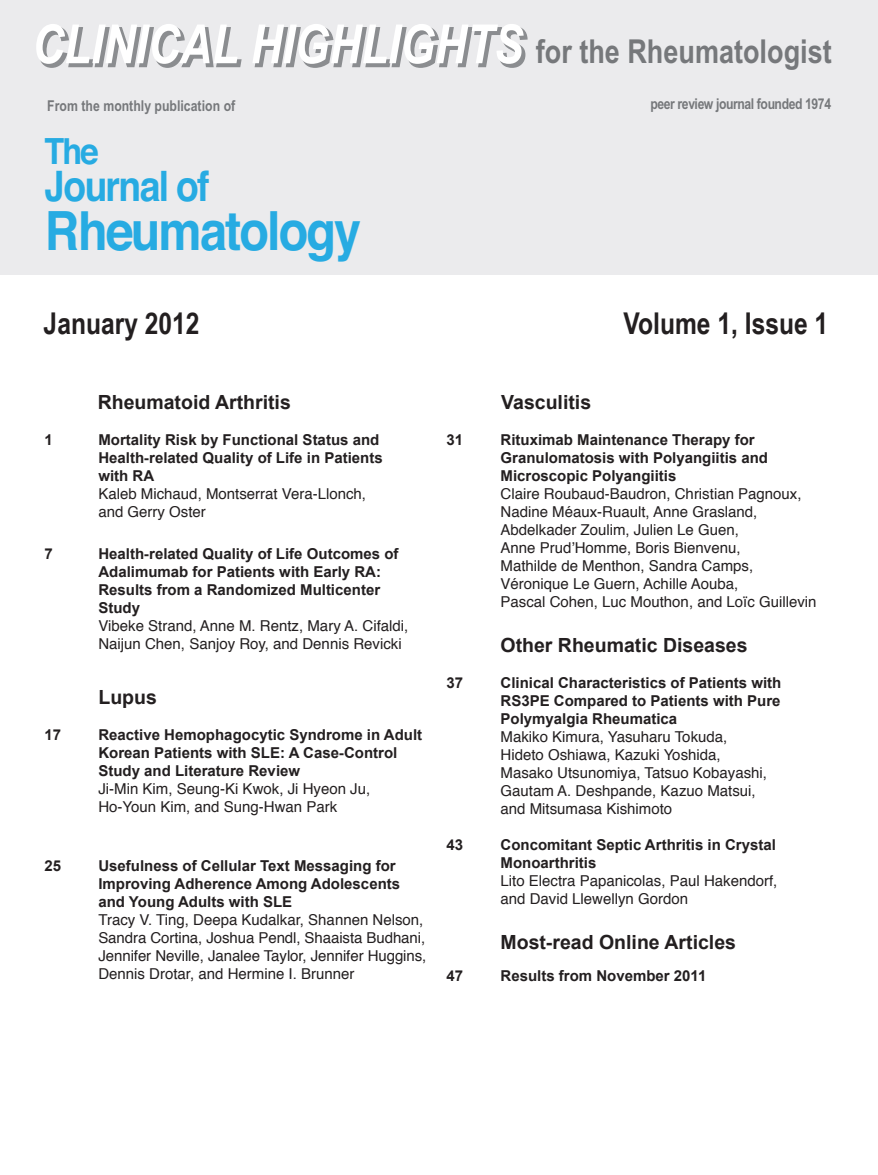
<style>
.page{position:relative;width:878px;height:1175px;background:#fff}
.page>*{position:absolute;margin:0;border:0;box-sizing:border-box;transform-origin:0 0}
.t1{font:700 54px "Helvetica";letter-spacing:-.04em;color:#27abe2;scale:.9 1}
.t2{font:700 42px "Helvetica";letter-spacing:-.045em;color:#27abe2;scale:.89 1}
.t3{font:700 36px "Helvetica";color:#27abe2;scale:.9 1}
.t4{font:700 33px "Arial Narrow";color:#76787b}
.t5{font:700 30px "Arial Narrow";color:#231f20}
.t6{font:700 19.5px "Arial";color:#231f20}
.t7{font:15px/18px "Helvetica";color:#231f20}
.t8{font:700 15px/18px "Arial";color:#231f20}
.t9{font:700 15px "Arial Narrow";letter-spacing:.005em;color:#76787b}
.t10{font:700 14.85px "Arial Narrow";letter-spacing:-.03em;color:#76787b}
.s1{font-style:italic;font-size:54px;color:#fff}
</style>
<div class="page">
<div style="left:0;top:0;width:878px;height:275px;background:#ebebed"></div>
<svg style="left:38px;top:26px;width:204px;height:42px"></svg>
<svg style="left:254px;top:26px;width:274px;height:42px"></svg>
<h3 class="t4" style="left:32px;top:32px;width:801px"><span class="s1">CLINICAL HIGHLIGHTS</span> for the Rheumatologist</h3>
<p class="t9" style="left:47px;top:97px;width:189px">From the monthly publication of</p>
<h3 class="t3" style="left:45px;top:122px;width:61px">The</h3>
<h2 class="t2" style="left:44px;top:153px;width:187px">Journal of</h2>
<h1 class="t1" style="left:45px;top:187px;width:353px">Rheumatology</h1>
<p class="t10" style="left:650px;top:95px;width:182px">peer review journal founded 1974</p>
<h3 class="t5" style="left:44px;top:306px;width:157px">January 2012</h3>
<h3 class="t5" style="left:623px;top:306px;width:206px">Volume 1, Issue 1</h3>
<h3 class="t6" style="left:98px;top:391px;width:195px">Rheumatoid Arthritis</h3>
<p class="t8" style="left:44px;top:431px;width:10px">1</p>
<p class="t8" style="left:98px;top:431px;width:286px">Mortality Risk by Functional Status and<br>Health-related Quality of Life in Patients with RA</p>
<p class="t7" style="left:98px;top:486px;width:269px">Kaleb Michaud, Montserrat Vera-Llonch, and Gerry Oster</p>
<p class="t8" style="left:44px;top:545px;width:10px">7</p>
<p class="t8" style="left:98px;top:545px;width:302px">Health-related Quality of Life Outcomes of<br>Adalimumab for Patients with Early RA:<br>Results from a Randomized Multicenter<br>Study</p>
<p class="t7" style="left:98px;top:618px;width:311px">Vibeke Strand, Anne M. Rentz, Mary A. Cifaldi,<br>Naijun Chen, Sanjoy Roy, and Dennis Revicki</p>
<h3 class="t6" style="left:98px;top:687px;width:60px">Lupus</h3>
<p class="t8" style="left:44px;top:726px;width:18px">17</p>
<p class="t8" style="left:98px;top:726px;width:325px">Reactive Hemophagocytic Syndrome in Adult<br>Korean Patients with SLE: A Case-Control<br>Study and Literature Review</p>
<p class="t7" style="left:98px;top:781px;width:273px">Ji-Min Kim, Seung-Ki Kwok, Ji Hyeon Ju,<br>Ho-Youn Kim, and Sung-Hwan Park</p>
<p class="t8" style="left:44px;top:857px;width:18px">25</p>
<p class="t8" style="left:98px;top:857px;width:303px">Usefulness of Cellular Text Messaging for<br>Improving Adherence Among Adolescents and Young Adults with SLE</p>
<p class="t7" style="left:98px;top:912px;width:329px">Tracy V. Ting, Deepa Kudalkar, Shannen Nelson, Sandra Cortina, Joshua Pendl, Shaaista Budhani, Jennifer Neville, Janalee Taylor, Jennifer Huggins, Dennis Drotar, and Hermine I. Brunner</p>
<h3 class="t6" style="left:501px;top:391px;width:91px">Vasculitis</h3>
<p class="t8" style="left:446px;top:431px;width:18px">31</p>
<p class="t8" style="left:500px;top:431px;width:269px">Rituximab Maintenance Therapy for<br>Granulomatosis with Polyangiitis and<br>Microscopic Polyangiitis</p>
<p class="t7" style="left:500px;top:486px;width:318px">Claire Roubaud-Baudron, Christian Pagnoux, Nadine Méaux-Ruault, Anne Grasland, Abdelkader Zoulim, Julien Le Guen,<br>Anne Prud’Homme, Boris Bienvenu,<br>Mathilde de Menthon, Sandra Camps, Véronique Le Guern, Achille Aouba,<br>Pascal Cohen, Luc Mouthon, and Loïc Guillevin</p>
<h3 class="t6" style="left:500px;top:634px;width:249px">Other Rheumatic Diseases</h3>
<p class="t8" style="left:446px;top:674px;width:18px">37</p>
<p class="t8" style="left:500px;top:674px;width:282px;text-align:justify">Clinical Characteristics of Patients with RS3PE Compared to Patients with Pure Polymyalgia Rheumatica</p>
<p class="t7" style="left:500px;top:729px;width:268px">Makiko Kimura, Yasuharu Tokuda, Hideto Oshiawa, Kazuki Yoshida, Masako Utsunomiya, Tatsuo Kobayashi, Gautam A. Deshpande, Kazuo Matsui, and Mitsumasa Kishimoto</p>
<p class="t8" style="left:446px;top:836px;width:18px">43</p>
<p class="t8" style="left:500px;top:836px;width:277px">Concomitant Septic Arthritis in Crystal<br>Monoarthritis</p>
<p class="t7" style="left:500px;top:873px;width:278px">Lito Electra Papanicolas, Paul Hakendorf, and David Llewellyn Gordon</p>
<h3 class="t6" style="left:500px;top:931px;width:237px">Most-read Online Articles</h3>
<p class="t8" style="left:446px;top:966px;width:18px">47</p>
<p class="t8" style="left:500px;top:966px;width:207px">Results from November 2011</p>
</div>
